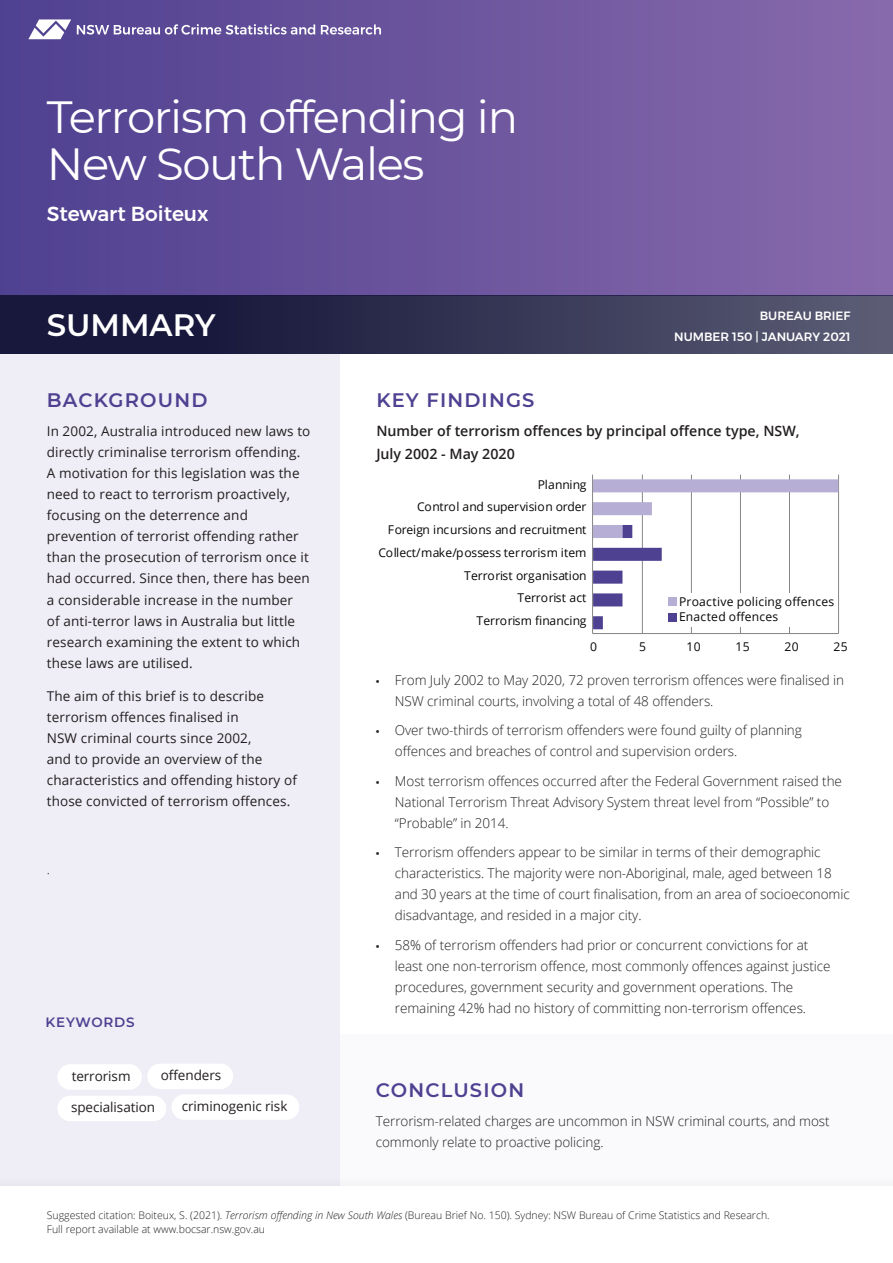
<style>
.page{position:relative;width:893px;height:1263px;background:#fff}
.page>*{position:absolute;margin:0;border:0;box-sizing:border-box;transform-origin:0 0}
.t1{font:45px/46.8px "Montserrat";letter-spacing:-.03em;color:#fff}
.t2{font:600 30.9px "Montserrat";color:#fff}
.t3{font:500 20.25px "Montserrat";color:#fff}
.t4{font:600 19.5px "Montserrat";letter-spacing:.06em;color:#4f4091}
.t5{font:600 14.25px/22.5px "Open Sans";color:#231f20}
.t6{font:300 13.5px/21px "Open Sans";letter-spacing:-.005em;color:#231f20}
.t7{font:13.5px/21px "Open Sans";letter-spacing:.01em;color:#231f20}
.t8{font:600 13.5px "Montserrat";letter-spacing:.06em;color:#4f4091}
.t9{font:12.15px/15.5px "Open Sans";letter-spacing:.01em;color:#050504}
.t10{font:12.15px "Open Sans";letter-spacing:-.01em;color:#050504}
.t11{font:12.15px "Open Sans";letter-spacing:-.015em;color:#050504}
.t12{font:500 12px/21px "Montserrat";color:#fff;text-align:right}
.t13{font:300 10.5px/13.5px "Open Sans";color:#231f20}
.s1{font-family:"Myriad Pro";font-weight:400}
.s2{font-style:italic}
</style>
<div class="page">
<div style="left:0;top:354px;width:340px;height:833px;background:#efedf6"></div>
<div style="left:340px;top:1034px;width:553px;height:153px;background:#fafafc"></div>
<div style="left:0;top:1174px;width:893px;height:89px;background:#231f20;opacity:.04"></div>
<div style="left:0;top:1186px;width:893px;height:77px;background:#fff"></div>
<div style="left:0;top:0;width:893px;height:296px;background:linear-gradient(to right,#4f4190,#886aac)"></div>
<svg style="left:77px;top:24px;width:238px;height:11px"></svg>
<svg style="left:321px;top:24px;width:60px;height:11px"></svg>
<svg style="left:28px;top:19px;width:43px;height:20px"></svg>
<div style="left:0;top:296px;width:893px;height:58px;background:linear-gradient(to right,#0b0c31,#595a73)"></div>
<div style="left:57px;top:1064px;width:85px;height:26px;background:#fff;border-radius:13px"></div>
<div style="left:147px;top:1063px;width:86px;height:26px;background:#fff;border-radius:13px"></div>
<div style="left:57px;top:1096px;width:109px;height:25px;background:#fff;border-radius:13px"></div>
<div style="left:172px;top:1094px;width:127px;height:26px;background:#fff;border-radius:13px"></div>
<svg style="left:592px;top:474px;width:247px;height:160px"></svg>
<hr style="left:593px;top:633px;width:245px;height:1px;background:#878686">
<h1 class="t1" style="left:47px;top:92px;width:473px">Terrorism offending in<br>New South Wales</h1>
<h3 class="t3" style="left:47px;top:198px;width:163px">Stewart Boiteux</h3>
<h2 class="t2" style="left:47px;top:303px;width:170px">SUMMARY</h2>
<p class="t12" style="left:674px;top:305px;width:178px">BUREAU BRIEF<br>NUMBER 150 | JANUARY 2021</p>
<h3 class="t4" style="left:47px;top:386px;width:162px">BACKGROUND</h3>
<p class="t7" style="left:47px;top:421px;width:265px">In 2002, Australia introduced new laws to directly criminalise terrorism offending.<br>A motivation for this legislation was the need to react to terrorism proactively, focusing on the deterrence and prevention of terrorist offending rather than the prosecution of terrorism once it had occurred. Since then, there has been a considerable increase in the number<br>of anti-terror laws in Australia but little research examining the extent to which these laws are utilised.</p>
<p class="t7" style="left:47px;top:685px;width:252px">The aim of this brief is to describe terrorism offences finalised in<br>NSW criminal courts since 2002,<br>and to provide an overview of the characteristics and offending history of those convicted of terrorism offences.</p>
<p class="t6" style="left:47px;top:858px;width:5px">.</p>
<p class="t8" style="left:46px;top:1012px;width:91px">KEYWORDS</p>
<p class="t7" style="left:72px;top:1065px;width:60px">terrorism</p>
<p class="t7" style="left:161px;top:1064px;width:62px">offenders</p>
<p class="t7" style="left:71px;top:1097px;width:86px">specialisation</p>
<p class="t7" style="left:182px;top:1095px;width:107px">criminogenic risk</p>
<h3 class="t4" style="left:376px;top:386px;width:160px">KEY FINDINGS</h3>
<p class="t5" style="left:376px;top:420px;width:425px">Number of terrorism offences by principal offence type, NSW,<br>July 2002 - May 2020</p>
<p class="t11" style="left:538px;top:476px;width:50px">Planning</p>
<p class="t10" style="left:417px;top:499px;width:171px">Control and supervision order</p>
<p class="t9" style="left:388px;top:522px;width:200px">Foreign incursions and recruitment</p>
<p class="t9" style="left:379px;top:544px;width:209px">Collect/make/possess terrorism item</p>
<p class="t9" style="left:464px;top:567px;width:124px">Terrorist organisation</p>
<p class="t9" style="left:518px;top:590px;width:70px">Terrorist act</p>
<p class="t10" style="left:477px;top:612px;width:111px">Terrorism financing</p>
<p class="t9" style="left:679px;top:593px;width:157px">Proactive policing offences<br>Enacted offences</p>
<p class="t9" style="left:590px;top:639px;width:8px">0</p>
<p class="t9" style="left:639px;top:639px;width:8px">5</p>
<p class="t9" style="left:686px;top:639px;width:16px">10</p>
<p class="t9" style="left:735px;top:639px;width:16px">15</p>
<p class="t9" style="left:784px;top:639px;width:16px">20</p>
<p class="t9" style="left:833px;top:639px;width:16px">25</p>
<p class="t6" style="left:395px;top:669px;width:451px;text-indent:-19px"><span class="s1">•</span> From July 2002 to May 2020, 72 proven terrorism offences were finalised in<br>NSW criminal courts, involving a total of 48 offenders.</p>
<p class="t6" style="left:395px;top:719px;width:408px;text-indent:-19px"><span class="s1">•</span> Over two-thirds of terrorism offenders were found guilty of planning offences and breaches of control and supervision orders.</p>
<p class="t6" style="left:395px;top:770px;width:449px;text-indent:-19px"><span class="s1">•</span> Most terrorism offences occurred after the Federal Government raised the<br>National Terrorism Threat Advisory System threat level from “Possible” to “Probable” in 2014.</p>
<p class="t6" style="left:395px;top:841px;width:456px;text-indent:-19px"><span class="s1">•</span> Terrorism offenders appear to be similar in terms of their demographic characteristics. The majority were non-Aboriginal, male, aged between 18 and 30 years at the time of court finalisation, from an area of socioeconomic disadvantage, and resided in a major city.</p>
<p class="t6" style="left:395px;top:934px;width:437px;text-indent:-19px"><span class="s1">•</span> 58% of terrorism offenders had prior or concurrent convictions for at least one non-terrorism offence, most commonly offences against justice procedures, government security and government operations. The remaining 42% had no history of committing non-terrorism offences.</p>
<h3 class="t4" style="left:376px;top:1076px;width:150px">CONCLUSION</h3>
<p class="t6" style="left:376px;top:1110px;width:455px">Terrorism-related charges are uncommon in NSW criminal courts, and most commonly relate to proactive policing.</p>
<p class="t13" style="left:47px;top:1208px;width:724px">Suggested citation: Boiteux, S. (2021). <span class="s2">Terrorism offending in New South Wales</span> (Bureau Brief No. 150). Sydney: NSW Bureau of Crime Statistics and Research.<br>Full report available at www.bocsar.nsw.gov.au</p>
</div>
